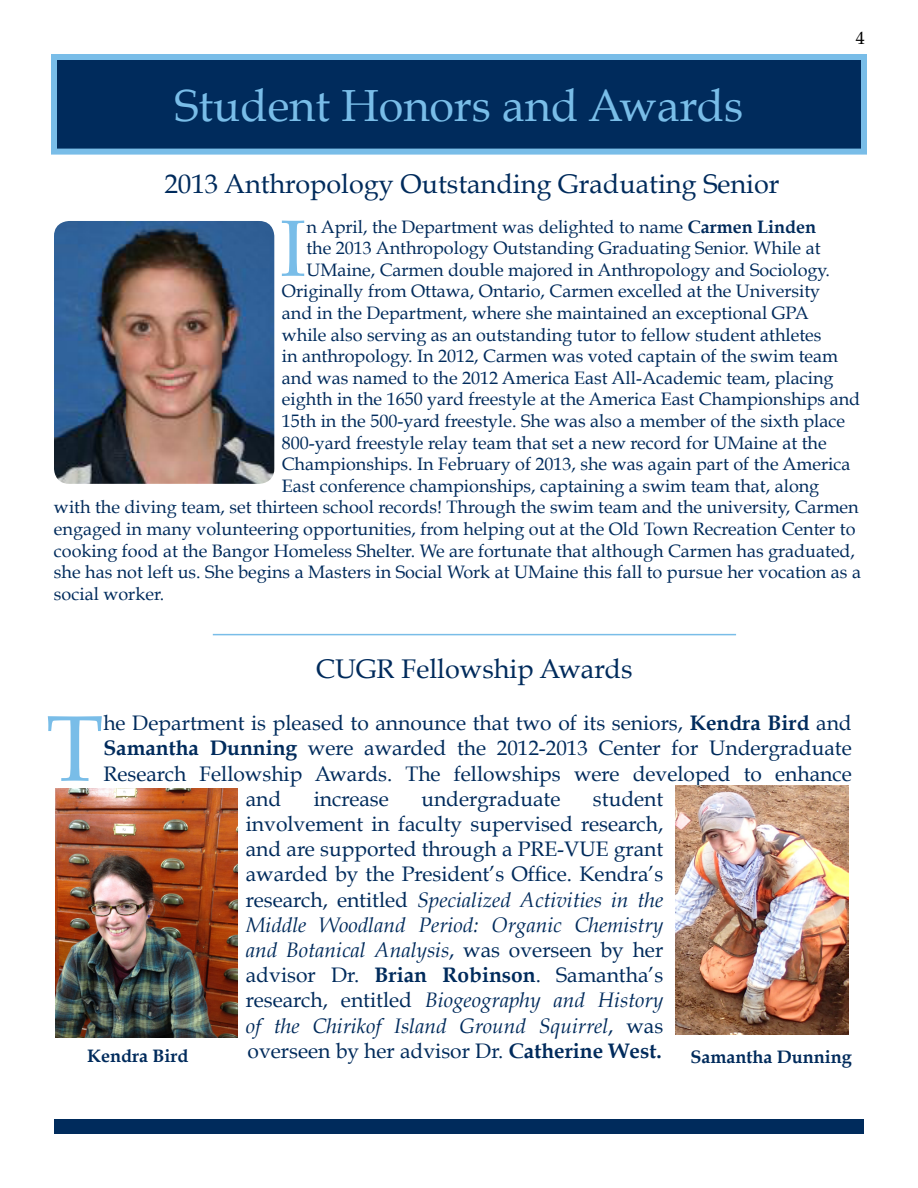
<style>
.page{position:relative;width:918px;height:1188px;background:#fff}
.page>*{position:absolute;margin:0;border:0;box-sizing:border-box;transform-origin:0 0}
.t1{font:93.15px "Book Antiqua";color:#79bde8}
.t2{font:79.8px "Book Antiqua";color:#79bde8}
.t3{font:45px "Book Antiqua";color:#79bde8}
.t4{font:27px "Book Antiqua";color:#002b5c}
.t5{font:21px/25.2px "Book Antiqua";color:#002b5c;text-align:justify}
.t6{font:18px "Book Antiqua";color:#002b5c}
.t7{font:700 18px "Book Antiqua";color:#002b5c}
.t8{font:18px "Book Antiqua";color:#000}
.s1{font-weight:700}
.s2{font-style:italic}
</style>
<div class="page">
<div style="left:54px;top:1119px;width:810px;height:15px;background:#002b5c"></div>
<img style="left:54px;top:221px;width:220px;height:263px">
<div style="left:54px;top:57px;width:810px;height:95px;background:#002b5c"></div>
<div style="left:51px;top:54px;width:816px;height:101px;border:6px solid #79bde8"></div>
<hr style="left:213px;top:634px;width:523px;height:1px;background:#79bde8">
<img style="left:56px;top:789px;width:181px;height:249px">
<img style="left:676px;top:785px;width:173px;height:250px">
<h3 class="t3" style="left:175px;top:77px;width:570px">Student Honors and Awards</h3>
<h3 class="t4" style="left:164px;top:167px;width:617px">2013 Anthropology Outstanding Graduating Senior</h3>
<p class="t8" style="left:856px;top:27px;width:10px">4</p>
<h2 class="t2" style="left:280px;top:199px;width:28px">I</h2>
<p class="t6" style="left:306px;top:215px;width:511px">n April, the Department was delighted to name <span class="s1">Carmen Linden</span></p>
<p class="t6" style="left:306px;top:237px;width:516px">the 2013 Anthropology Outstanding Graduating Senior. While at</p>
<p class="t6" style="left:306px;top:258px;width:525px">UMaine, Carmen double majored in Anthropology and Sociology.</p>
<p class="t6" style="left:282px;top:280px;width:540px">Originally from Ottawa, Ontario, Carmen excelled at the University</p>
<p class="t6" style="left:282px;top:302px;width:528px">and in the Department, where she maintained an exceptional GPA</p>
<p class="t6" style="left:282px;top:323px;width:541px">while also serving as an outstanding tutor to fellow student athletes</p>
<p class="t6" style="left:282px;top:345px;width:558px">in anthropology. In 2012, Carmen was voted captain of the swim team</p>
<p class="t6" style="left:282px;top:366px;width:553px">and was named to the 2012 America East All-Academic team, placing</p>
<p class="t6" style="left:282px;top:388px;width:580px">eighth in the 1650 yard freestyle at the America East Championships and</p>
<p class="t6" style="left:282px;top:410px;width:565px">15th in the 500-yard freestyle. She was also a member of the sixth place</p>
<p class="t6" style="left:282px;top:431px;width:546px">800-yard freestyle relay team that set a new record for UMaine at the</p>
<p class="t6" style="left:282px;top:453px;width:570px">Championships. In February of 2013, she was again part of the America</p>
<p class="t6" style="left:282px;top:474px;width:539px">East conference championships, captaining a swim team that, along</p>
<p class="t6" style="left:54px;top:496px;width:806px">with the diving team, set thirteen school records! Through the swim team and the university, Carmen</p>
<p class="t6" style="left:54px;top:518px;width:803px">engaged in many volunteering opportunities, from helping out at the Old Town Recreation Center to</p>
<p class="t6" style="left:54px;top:539px;width:803px">cooking food at the Bangor Homeless Shelter. We are fortunate that although Carmen has graduated,</p>
<p class="t6" style="left:54px;top:561px;width:809px">she has not left us. She begins a Masters in Social Work at UMaine this fall to pursue her vocation as a</p>
<p class="t6" style="left:54px;top:582px;width:112px">social worker.</p>
<h3 class="t4" style="left:316px;top:652px;width:318px">CUGR Fellowship Awards</h3>
<h1 class="t1" style="left:46px;top:691px;width:59px">T</h1>
<p class="t5" style="left:103px;top:711px;width:750px">he Department is pleased to announce that two of its seniors, <span class="s1">Kendra Bird</span> and</p>
<p class="t5" style="left:103px;top:736px;width:750px"><span class="s1">Samantha Dunning</span> were awarded the 2012-2013 Center for Undergraduate</p>
<p class="t5" style="left:103px;top:761px;width:750px">Research Fellowship Awards. The fellowships were developed to enhance</p>
<p class="t5" style="left:246px;top:786px;width:37px">and</p>
<p class="t5" style="left:314px;top:786px;width:77px">increase</p>
<p class="t5" style="left:421px;top:786px;width:141px">undergraduate</p>
<p class="t5" style="left:246px;top:786px;width:419px;text-indent:347px">student involvement in faculty supervised research, and are supported through a PRE-VUE grant awarded by the President’s Office. Kendra’s research, entitled <span class="s2">Specialized Activities in the Middle Woodland Period: Organic Chemistry and Botanical Analysis</span>, was overseen by her advisor Dr. <span class="s1">Brian Robinson</span>. Samantha’s research, entitled <span class="s2">Biogeography and History of the Chirikof Island Ground Squirrel</span>, was overseen by her advisor Dr. <span class="s1">Catherine West.</span></p>
<p class="t7" style="left:87px;top:1045px;width:103px">Kendra Bird</p>
<p class="t7" style="left:690px;top:1046px;width:163px">Samantha Dunning</p>
</div>
